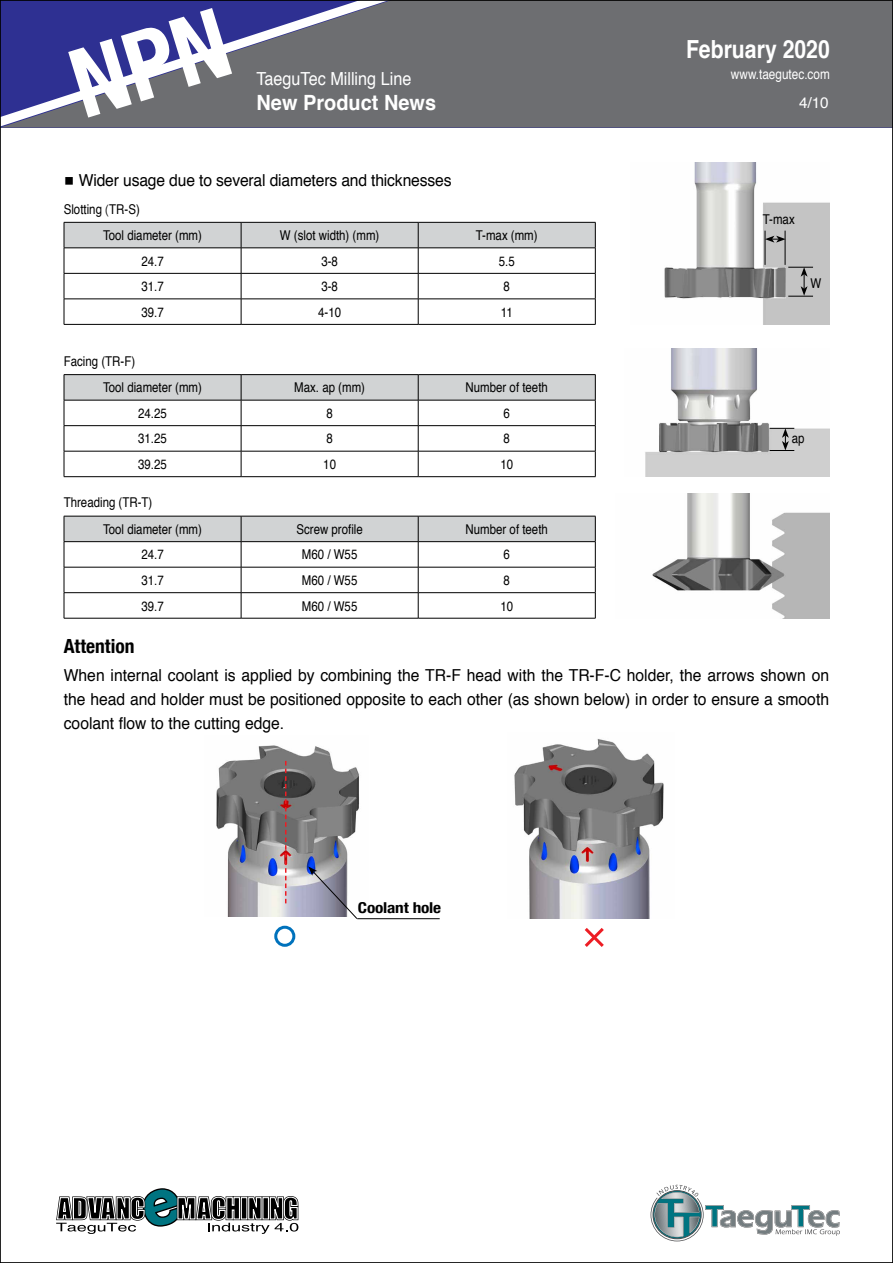
<style>
.page{position:relative;width:893px;height:1263px;background:#fff}
.page>*{position:absolute;margin:0;border:0;box-sizing:border-box;transform-origin:0 0}
.t1{font:700 24.9px "Helvetica";color:#fff;scale:.85 1}
.t2{font:700 21px "Helvetica";color:#fff;scale:.95 1}
.t3{font:700 condensed 19.5px "Helvetica Neue";color:#000}
.t4{font:18px "Helvetica";color:#fff;scale:.9 1}
.t5{font:16.5px/24px "Helvetica";color:#000;text-align:justify;scale:.95 1}
.t6{font:15.3px "Helvetica";color:#fff}
.t7{font:700 condensed 15px "Helvetica Neue";letter-spacing:-.01em;color:#000;scale:1.15 1}
.t8{font:13.8px "Helvetica";color:#fff;scale:.85 1}
.t9{font:13.5px/27.3px "Helvetica";color:#000;scale:.85 1}
.s1{font-weight:300;font-size:12.75px}
</style>
<div class="page">
<div style="left:423px;top:2px;width:468px;height:126px;background:#6d6e71"></div>
<svg style="left:2px;top:2px;width:421px;height:126px;background:#626382"></svg>
<svg style="left:651px;top:1185px;width:189px;height:56px"></svg>
<svg style="left:56px;top:1188px;width:243px;height:46px"></svg>
<svg style="left:64px;top:516px;width:532px;height:102px"></svg>
<hr style="left:64px;top:618px;width:177px;height:1px;background:#000">
<hr style="left:241px;top:618px;width:177px;height:1px;background:#000">
<hr style="left:418px;top:618px;width:177px;height:1px;background:#000">
<img style="left:652px;top:493px;width:177px;height:125px">
<hr style="left:64px;top:374px;width:177px;height:1px;background:#000">
<hr style="left:241px;top:374px;width:177px;height:1px;background:#000">
<hr style="left:418px;top:374px;width:177px;height:1px;background:#000">
<svg style="left:64px;top:375px;width:532px;height:101px"></svg>
<hr style="left:64px;top:476px;width:177px;height:1px;background:#000">
<hr style="left:241px;top:476px;width:177px;height:1px;background:#000">
<hr style="left:418px;top:476px;width:177px;height:1px;background:#000">
<img style="left:645px;top:349px;width:185px;height:128px">
<svg style="left:769px;top:428px;width:25px;height:23px"></svg>
<svg style="left:64px;top:222px;width:532px;height:102px"></svg>
<hr style="left:64px;top:324px;width:177px;height:1px;background:#000">
<hr style="left:241px;top:324px;width:177px;height:1px;background:#000">
<hr style="left:418px;top:324px;width:177px;height:1px;background:#000">
<img style="left:664px;top:163px;width:166px;height:162px">
<hr style="left:785px;top:231px;width:1px;height:34px;background:#000">
<hr style="left:765px;top:231px;width:1px;height:34px;background:#000">
<svg style="left:788px;top:267px;width:25px;height:30px"></svg>
<svg style="left:765px;top:236px;width:21px;height:7px"></svg>
<img style="left:216px;top:745px;width:143px;height:172px">
<img style="left:514px;top:739px;width:150px;height:179px">
<div style="left:274px;top:926px;width:21px;height:21px;border:3px solid #0072bc;border-radius:50%"></div>
<svg style="left:584px;top:928px;width:20px;height:19px"></svg>
<svg style="left:285px;top:761px;width:1px;height:142px"></svg>
<svg style="left:308px;top:866px;width:50px;height:54px"></svg>
<hr style="left:357px;top:918px;width:83px;height:1px;background:#000">
<svg style="left:68px;top:7px;width:164px;height:111px;background:#55578f"></svg>
<h3 class="t4" style="left:256px;top:65px;width:174px">TaeguTec Milling Line</h3>
<h2 class="t2" style="left:256px;top:86px;width:191px">New Product News</h2>
<p class="t5" style="left:64px;top:169px;width:410px">○ Wider usage due to several diameters and thicknesses</p>
<p class="t9" style="left:103px;top:197px;width:118px;line-height:26.1px;text-indent:-39px">Slotting <span class="s1">(</span>TR-S)<br>Tool diameter (mm)</p>
<p class="t9" style="left:280px;top:222px;width:118px">W (slot width) (mm)</p>
<p class="t9" style="left:476px;top:222px;width:74px">T-max (mm)</p>
<p class="t9" style="left:141px;top:248px;width:28px">24.7</p>
<p class="t9" style="left:321px;top:248px;width:21px">3-8</p>
<p class="t9" style="left:499px;top:248px;width:20px">5.5</p>
<p class="t9" style="left:141px;top:273px;width:28px">31.7</p>
<p class="t9" style="left:321px;top:273px;width:21px">3-8</p>
<p class="t9" style="left:504px;top:273px;width:9px">8</p>
<p class="t9" style="left:141px;top:299px;width:28px">39.7</p>
<p class="t9" style="left:318px;top:299px;width:29px">4-10</p>
<p class="t9" style="left:501px;top:299px;width:16px">11</p>
<p class="t9" style="left:103px;top:348px;width:118px;line-height:26.8px;text-indent:-39px">Facing (TR-F)<br>Tool diameter (mm)</p>
<p class="t9" style="left:294px;top:374px;width:85px">Max. ap (mm)</p>
<p class="t9" style="left:466px;top:374px;width:98px">Number of teeth</p>
<p class="t9" style="left:138px;top:400px;width:35px">24.25</p>
<p class="t9" style="left:326px;top:400px;width:9px">8</p>
<p class="t9" style="left:504px;top:400px;width:9px">6</p>
<p class="t9" style="left:138px;top:425px;width:35px">31.25</p>
<p class="t9" style="left:326px;top:425px;width:9px">8</p>
<p class="t9" style="left:504px;top:425px;width:9px">8</p>
<p class="t9" style="left:138px;top:451px;width:35px">39.25</p>
<p class="t9" style="left:323px;top:451px;width:17px">10</p>
<p class="t9" style="left:500px;top:451px;width:17px">10</p>
<p class="t9" style="left:103px;top:489px;width:118px;text-indent:-39px">Threading (TR-T)<br>Tool diameter (mm)</p>
<p class="t9" style="left:296px;top:516px;width:80px">Screw profile</p>
<p class="t9" style="left:466px;top:516px;width:98px">Number of teeth</p>
<p class="t9" style="left:141px;top:541px;width:28px">24.7</p>
<p class="t9" style="left:302px;top:541px;width:67px">M60 / W55</p>
<p class="t9" style="left:504px;top:541px;width:9px">6</p>
<p class="t9" style="left:141px;top:567px;width:28px">31.7</p>
<p class="t9" style="left:302px;top:567px;width:67px">M60 / W55</p>
<p class="t9" style="left:504px;top:567px;width:9px">8</p>
<p class="t9" style="left:141px;top:592px;width:28px">39.7</p>
<p class="t9" style="left:302px;top:592px;width:67px">M60 / W55</p>
<p class="t9" style="left:500px;top:592px;width:17px">10</p>
<h3 class="t3" style="left:64px;top:635px;width:72px">Attention</h3>
<h1 class="t1" style="left:686px;top:30px;width:171px">February 2020</h1>
<p class="t8" style="left:731px;top:64px;width:118px">www.taegutec.com</p>
<p class="t6" style="left:799px;top:91px;width:31px">4/10</p>
<p class="t9" style="left:763px;top:206px;width:39px">T-max</p>
<p class="t9" style="left:810px;top:270px;width:14px">W</p>
<p class="t9" style="left:792px;top:425px;width:17px">ap</p>
<p class="t5" style="left:64px;top:663px;width:807px">When internal coolant is applied by combining the TR-F head with the TR-F-C holder, the arrows shown on the head and holder must be positioned opposite to each other (as shown below) in order to ensure a smooth coolant flow to the cutting edge.</p>
<p class="t7" style="left:358px;top:899px;width:74px">Coolant hole</p>
</div>
